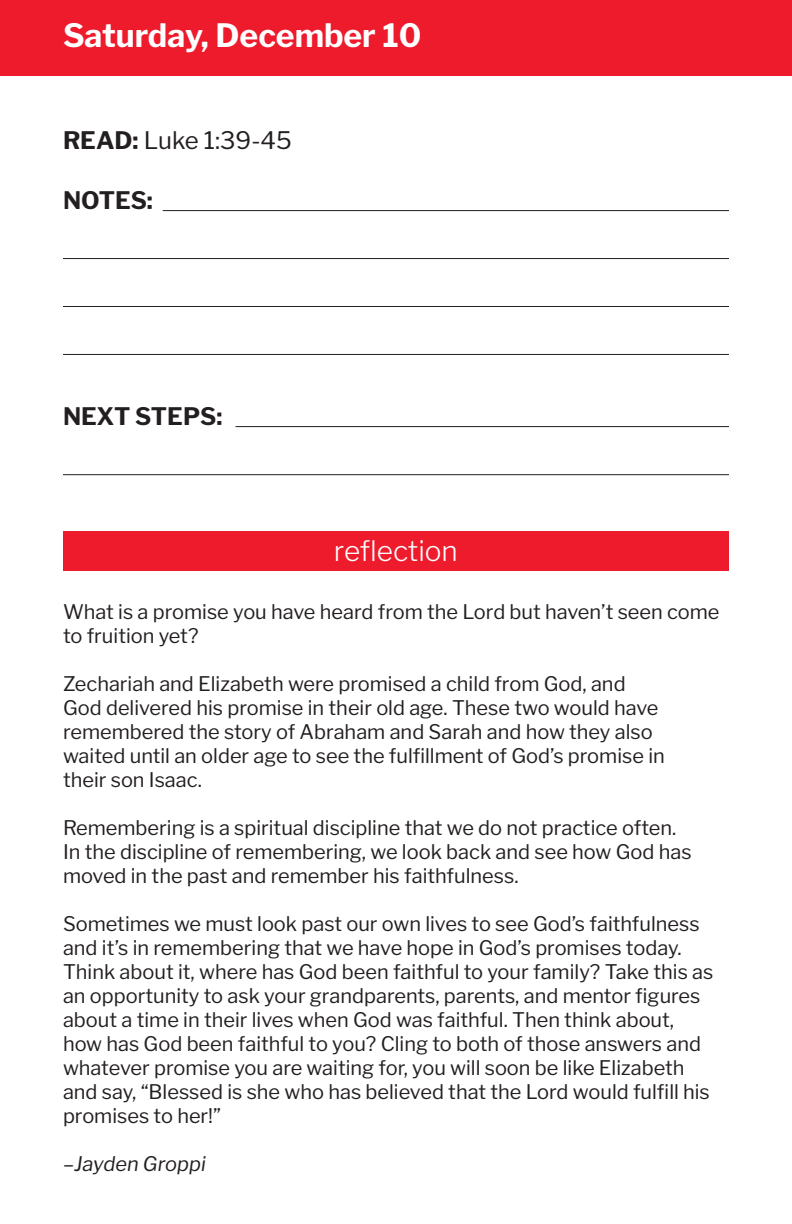
<style>
.page{position:relative;width:792px;height:1224px;background:#fff}
.page>*{position:absolute;margin:0;border:0;box-sizing:border-box;transform-origin:0 0}
.t1{font:700 32px "Libre Franklin";color:#fff}
.t2{font:300 28px "Libre Franklin";color:#fff}
.t3{font:24px "Libre Franklin";color:#231f20}
.t4{font:700 24px "Libre Franklin";color:#231f20}
.t5{font:20px/24px "Libre Franklin";color:#231f20}
.t6{font:italic 20px "Libre Franklin";color:#231f20}
.s1{font-weight:700}
</style>
<div class="page">
<div style="left:0;top:0;width:792px;height:76px;background:#ee1b2d"></div>
<div style="left:63px;top:531px;width:666px;height:40px;background:#ee1b2d"></div>
<hr style="left:163px;top:210px;width:566px;height:1px;background:#231f20">
<hr style="left:236px;top:426px;width:493px;height:1px;background:#231f20">
<hr style="left:63px;top:258px;width:666px;height:1px;background:#231f20">
<hr style="left:63px;top:306px;width:666px;height:1px;background:#231f20">
<hr style="left:63px;top:354px;width:666px;height:1px;background:#231f20">
<hr style="left:63px;top:474px;width:666px;height:1px;background:#231f20">
<p class="t1" style="left:63px;top:11px;width:360px">Saturday, December 10</p>
<p class="t3" style="left:63px;top:122px;width:230px"><span class="s1">READ:</span> Luke 1:39-45</p>
<p class="t4" style="left:63px;top:182px;width:91px">NOTES:</p>
<p class="t4" style="left:63px;top:398px;width:161px">NEXT STEPS:</p>
<p class="t2" style="left:334px;top:529px;width:125px">reflection</p>
<p class="t5" style="left:63px;top:597px;width:658px">What is a promise you have heard from the Lord but haven’t seen come to fruition yet?</p>
<p class="t5" style="left:63px;top:669px;width:597px">Zechariah and Elizabeth were promised a child from God, and<br>God delivered his promise in their old age. These two would have remembered the story of Abraham and Sarah and how they also</p>
<p class="t5" style="left:63px;top:741px;width:603px">waited until an older age to see the fulfillment of God’s promise in</p>
<p class="t5" style="left:63px;top:765px;width:140px">their son Isaac.</p>
<p class="t5" style="left:63px;top:813px;width:630px">Remembering is a spiritual discipline that we do not practice often.<br>In the discipline of remembering, we look back and see how God has moved in the past and remember his faithfulness.</p>
<p class="t5" style="left:63px;top:909px;width:652px">Sometimes we must look past our own lives to see God’s faithfulness and it’s in remembering that we have hope in God’s promises today.<br>Think about it, where has God been faithful to your family? Take this as an opportunity to ask your grandparents, parents, and mentor figures about a time in their lives when God was faithful. Then think about, how has God been faithful to you? Cling to both of those answers and whatever promise you are waiting for, you will soon be like Elizabeth and say, “Blessed is she who has believed that the Lord would fulfill his promises to her!”</p>
<p class="t6" style="left:63px;top:1148px;width:144px">–Jayden Groppi</p>
</div>
